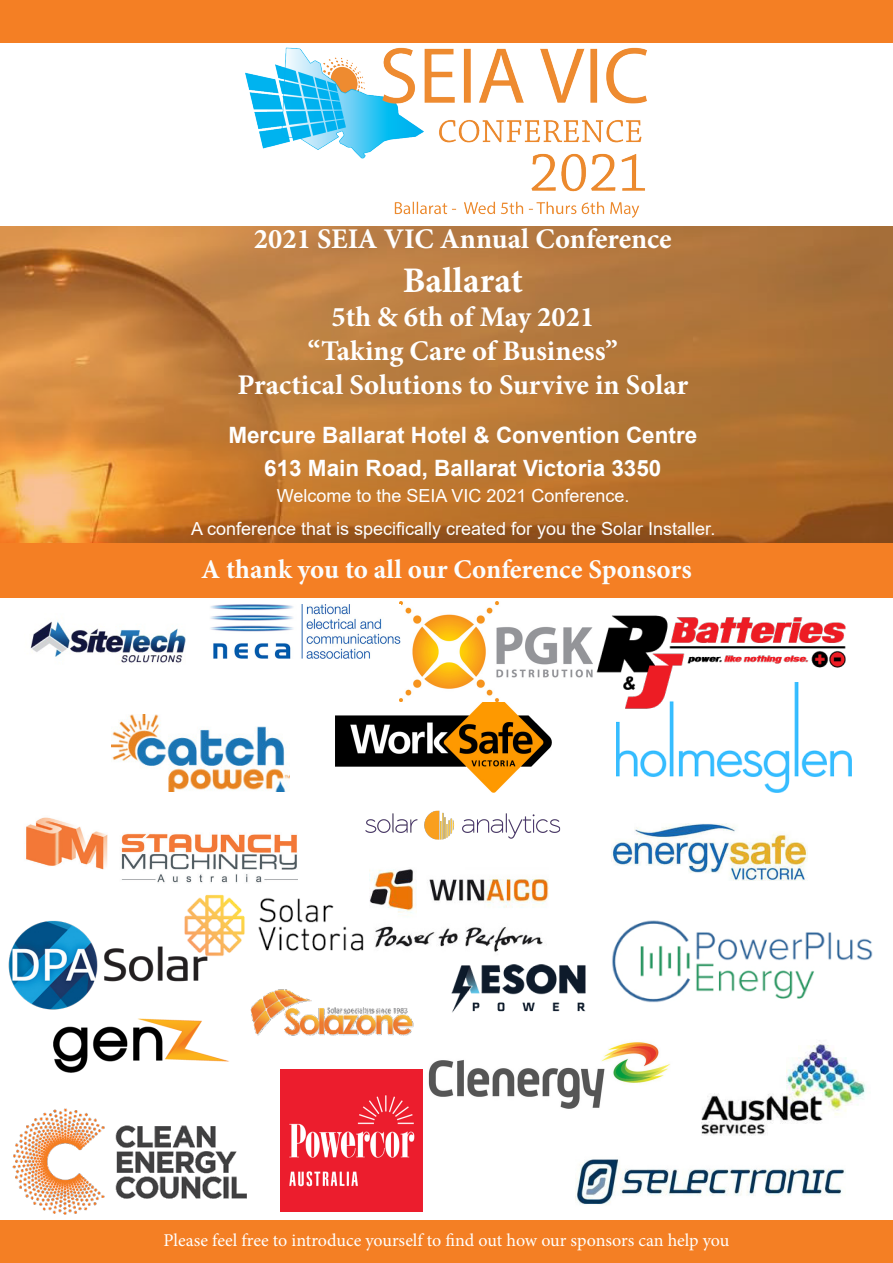
<style>
.page{position:relative;width:893px;height:1263px;background:#fff}
.page>*{position:absolute;margin:0;border:0;box-sizing:border-box;transform-origin:0 0}
.t1{font:700 36px "Minion Pro";letter-spacing:.005em;color:#fff}
.t2{font:700 28.5px "Minion Pro";color:#fff}
.t3{font:700 27px "Minion Pro";color:#fbfdfe}
.t4{font:700 22.5px "Arial";color:#fff}
.t5{font:18px "Arial";color:#fff}
.t6{font:18px "Minion Pro";letter-spacing:-.005em;color:#fffefc}
</style>
<div class="page">
<img style="left:422px;top:1042px;width:248px;height:72px">
<div style="left:0;top:0;width:893px;height:43px;background:#f47f24"></div>
<img style="left:245px;top:47px;width:402px;height:171px">
<svg style="left:0;top:227px;width:893px;height:316px;background:#bb7a39"></svg>
<div style="left:0;top:543px;width:893px;height:54px;background:#f47f24"></div>
<div style="left:0;top:1220px;width:893px;height:43px;background:#f47f24"></div>
<img style="left:12px;top:1108px;width:235px;height:107px">
<img style="left:616px;top:713px;width:235px;height:79px">
<img style="left:592px;top:615px;width:254px;height:98px">
<img style="left:365px;top:810px;width:196px;height:30px">
<img style="left:112px;top:714px;width:178px;height:78px">
<img style="left:250px;top:989px;width:179px;height:54px">
<img style="left:26px;top:817px;width:271px;height:66px">
<img style="left:30px;top:621px;width:188px;height:42px">
<img style="left:575px;top:1159px;width:270px;height:46px">
<img style="left:187px;top:894px;width:177px;height:62px">
<img style="left:336px;top:701px;width:215px;height:91px">
<img style="left:451px;top:965px;width:135px;height:47px">
<img style="left:612px;top:920px;width:261px;height:83px">
<img style="left:369px;top:869px;width:179px;height:83px">
<img style="left:701px;top:1044px;width:165px;height:92px">
<img style="left:281px;top:1069px;width:141px;height:142px">
<img style="left:8px;top:915px;width:207px;height:95px">
<img style="left:399px;top:602px;width:193px;height:99px">
<img style="left:612px;top:823px;width:195px;height:57px">
<img style="left:210px;top:605px;width:191px;height:53px">
<img style="left:53px;top:1018px;width:176px;height:55px">
<p class="t2" style="left:254px;top:219px;width:419px">2021 SEIA VIC Annual Conference</p>
<p class="t1" style="left:403px;top:255px;width:122px">Ballarat</p>
<p class="t2" style="left:331px;top:297px;width:264px">5th &amp; 6th of May 2021</p>
<p class="t2" style="left:308px;top:331px;width:311px">“Taking Care of Business”</p>
<p class="t2" style="left:237px;top:365px;width:452px">Practical Solutions to Survive in Solar</p>
<p class="t4" style="left:228px;top:419px;width:470px">Mercure Ballarat Hotel &amp; Convention Centre</p>
<p class="t4" style="left:264px;top:452px;width:399px">613 Main Road, Ballarat Victoria 3350</p>
<p class="t5" style="left:277px;top:483px;width:354px">Welcome to the SEIA VIC 2021 Conference.</p>
<p class="t5" style="left:191px;top:516px;width:526px">A conference that is specifically created for you the Solar Installer.</p>
<p class="t3" style="left:201px;top:550px;width:492px">A thank you to all our Conference Sponsors</p>
<p class="t6" style="left:164px;top:1228px;width:567px">Please feel free to introduce yourself to find out how our sponsors can help you</p>
</div>
